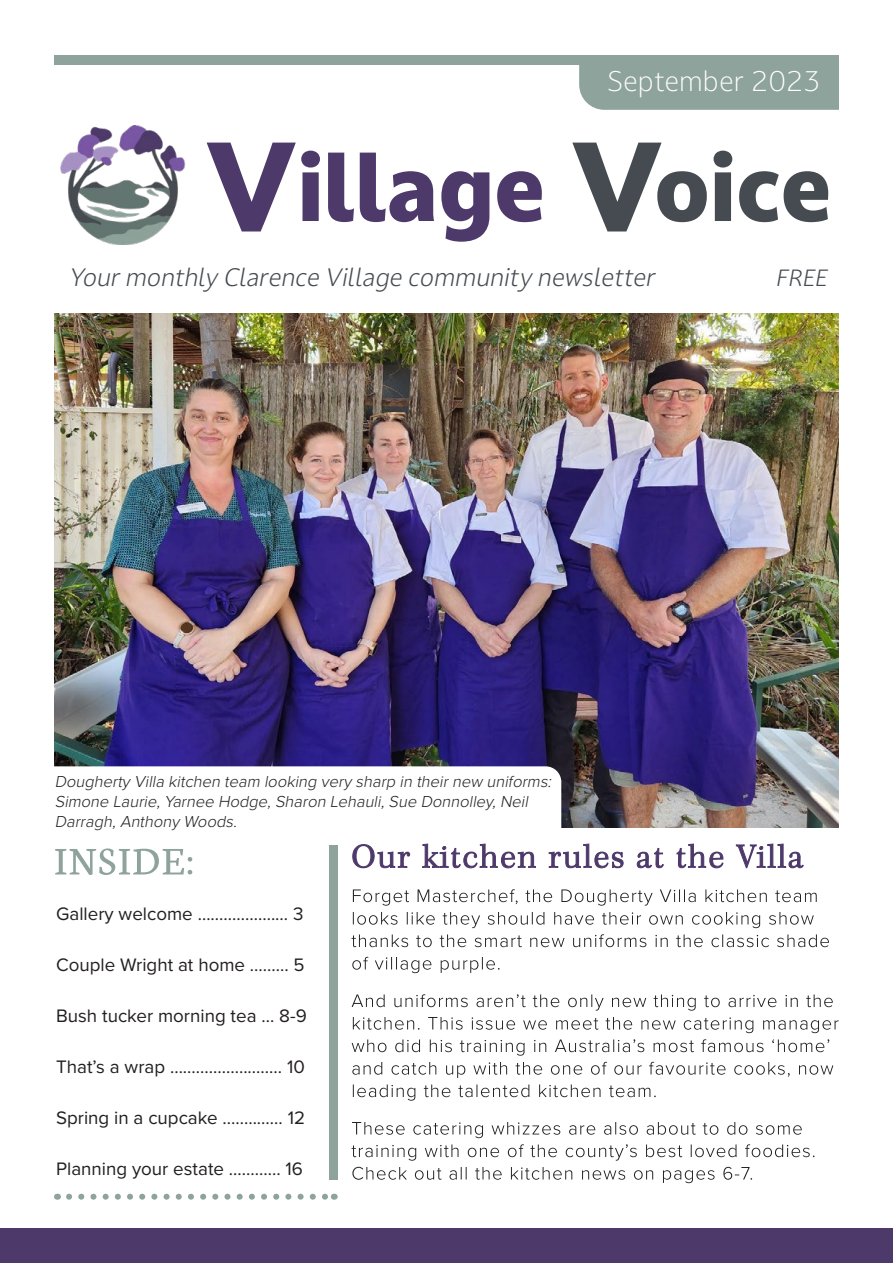
<style>
.page{position:relative;width:893px;height:1263px;background:#fff}
.page>*{position:absolute;margin:0;border:0;box-sizing:border-box;transform-origin:0 0}
.t1{font:90px "Darkmode Darkmode Off X Bold";color:#4e3a6a}
.t2{font:300 27px "Darkmode Darkmode On";color:#fff}
.t3{font:italic 300 24px "Darkmode Darkmode Off";color:#454b50}
.t4{font:italic 300 22.35px "Darkmode Darkmode Off";color:#454b50}
.t5{font:18.75px "Proxima Nova";color:#231f20}
.t6{font:italic 300 16.5px/19.8px "Proxima Nova";color:#231f20}
.s1{font-size:120px}
.s2{font-size:120px;color:#454b50}
.s3{color:#454b50}
</style>
<div class="page">
<div style="left:579px;top:65px;width:260px;height:45px;background:#8ea39b"></div>
<img style="left:61px;top:125px;width:125px;height:119px">
<div style="left:54px;top:55px;width:785px;height:10px;background:#8ea39b"></div>
<img style="left:54px;top:314px;width:785px;height:513px">
<div style="left:0;top:1228px;width:893px;height:35px;background:#4e3a6a"></div>
<svg style="left:55px;top:848px;width:137px;height:27px"></svg>
<svg style="left:69px;top:1194px;width:259px;height:6px"></svg>
<div style="left:329px;top:845px;width:8px;height:335px;background:#8ea39b"></div>
<svg style="left:54px;top:766px;width:507px;height:61px"></svg>
<svg style="left:352px;top:1167px;width:400px;height:16px"></svg>
<svg style="left:352px;top:1144px;width:462px;height:17px"></svg>
<svg style="left:352px;top:1122px;width:450px;height:16px"></svg>
<svg style="left:353px;top:1084px;width:303px;height:17px"></svg>
<svg style="left:352px;top:1062px;width:481px;height:16px"></svg>
<svg style="left:352px;top:1039px;width:477px;height:17px"></svg>
<svg style="left:353px;top:1017px;width:486px;height:16px"></svg>
<svg style="left:352px;top:994px;width:481px;height:17px"></svg>
<svg style="left:352px;top:957px;width:148px;height:16px"></svg>
<svg style="left:352px;top:934px;width:477px;height:13px"></svg>
<svg style="left:353px;top:912px;width:461px;height:16px"></svg>
<svg style="left:353px;top:889px;width:464px;height:17px"></svg>
<svg style="left:352px;top:843px;width:452px;height:25px"></svg>
<p class="t2" style="left:607px;top:63px;width:215px">September 2023</p>
<p class="t1" style="left:205px;top:127px;width:628px"><span class="s1">V</span>illage <span class="s2">V</span><span class="s3">oice</span></p>
<p class="t3" style="left:68px;top:261px;width:594px">Yourmonthly Clarence Village community newsletter</p>
<p class="t4" style="left:775px;top:263px;width:58px">FREE</p>
<p class="t6" style="left:55px;top:771px;width:502px">Dougherty Villa kitchen team looking very sharp in theirnew uniforms:<br>Simone Laurie,Yarnee Hodge,Sharon Lehauli,Sue Donnolley,Neil<br>Darragh,Anthony Woods.</p>
<p class="t5" style="left:56px;top:899px;width:249px">Gallery welcome ….................. 3</p>
<p class="t5" style="left:56px;top:950px;width:250px">Couple Wright at home .....…. 5</p>
<p class="t5" style="left:56px;top:1001px;width:252px">Bush tucker morning tea … 8-9</p>
<p class="t5" style="left:56px;top:1052px;width:250px">That’s a wrap …....................... 10</p>
<p class="t5" style="left:56px;top:1103px;width:250px">Spring in a cupcake ...........… 12</p>
<p class="t5" style="left:56px;top:1154px;width:248px">Planning your estate …......... 16</p>
</div>
